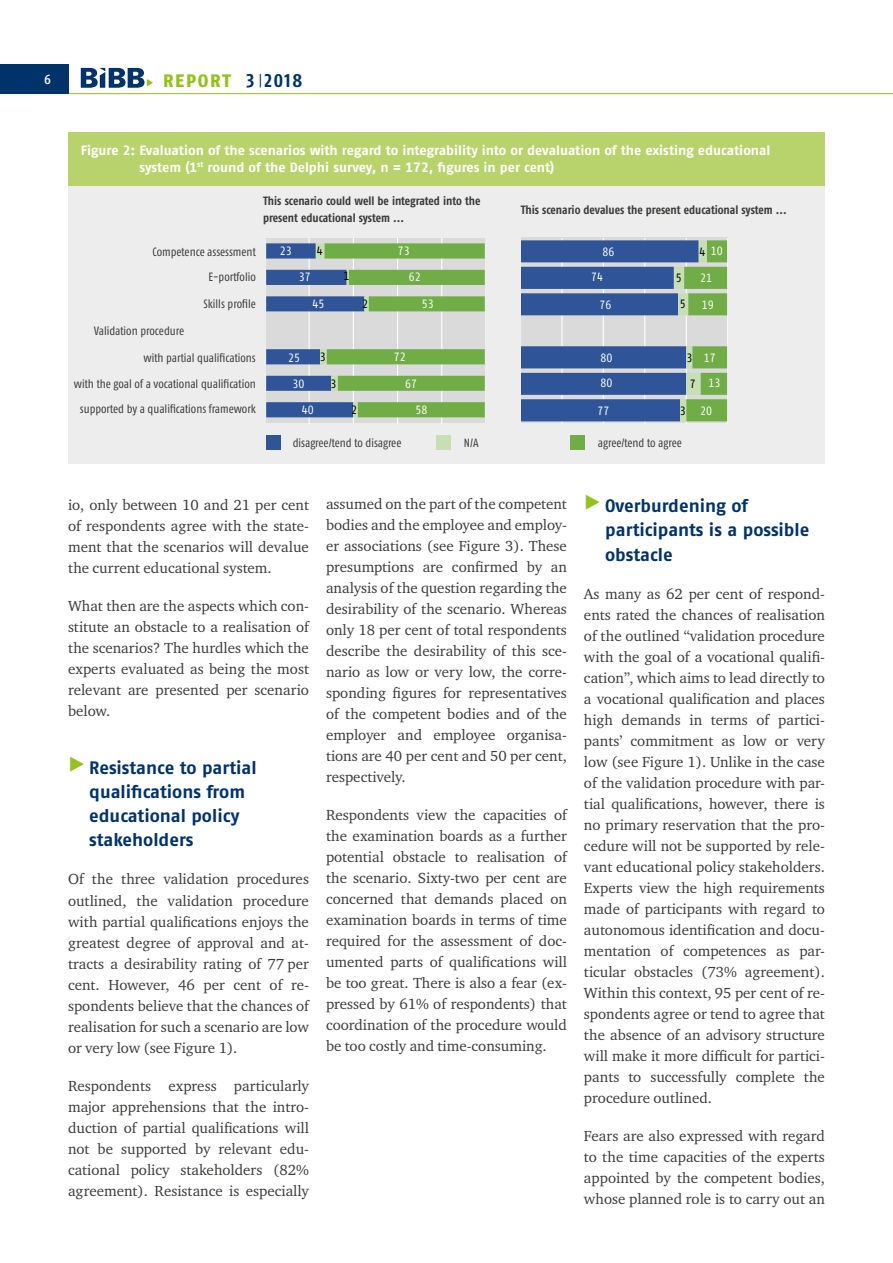
<style>
.page{position:relative;width:893px;height:1263px;background:#fff}
.page>*{position:absolute;margin:0;border:0;box-sizing:border-box;transform-origin:0 0}
.t1{font:700 18px/24px "Fago Pro";color:#00336a}
.t2{font:800 18px "Fago Pro";letter-spacing:.09em;color:#95c11f}
.Standard_p{font:15px/21px "Charter ITC Pro";color:#3c3c3b;text-align:justify}
.t3{font:700 13.5px/16.5px "Fago Pro";letter-spacing:-.005em;color:#fff}
.t4{font:500 13.5px "Fago Pro";color:#fff;scale:.9 1}
.t5{font:condensed 12px "Fago Pro";color:#3c3c3b}
.t6{font:700 condensed 12px/16.5px "Fago Pro";color:#3c3c3b}
.t7{font:condensed 12px/25.7px "Fago Pro";color:#fff}
.t8{font:condensed 12px/26.1px "Fago Pro";color:#000;text-align:center}
.s1{font-weight:700;font-stretch:condensed;font-size:19.5px;color:#00336a}
.s2{color:#000}
.s3{font-size:27px;color:#95c11f}
</style>
<div class="page">
<hr style="left:68px;top:93px;width:825px;height:1px;background:#95c11f">
<div style="left:0;top:64px;width:68px;height:30px;background:#00336a"></div>
<svg style="left:81px;top:68px;width:72px;height:20px"></svg>
<div style="left:68px;top:185px;width:757px;height:279px;background:#ededed"></div>
<div style="left:266px;top:238px;width:219px;height:185px;background:#dadada"></div>
<hr style="left:266px;top:238px;width:1px;height:185px;background:#fff">
<hr style="left:309px;top:238px;width:1px;height:185px;background:#fff">
<hr style="left:353px;top:238px;width:1px;height:185px;background:#fff">
<hr style="left:397px;top:238px;width:1px;height:185px;background:#fff">
<hr style="left:441px;top:238px;width:1px;height:185px;background:#fff">
<hr style="left:485px;top:238px;width:1px;height:185px;background:#fff">
<svg style="left:266px;top:243px;width:219px;height:174px"></svg>
<svg style="left:521px;top:237px;width:206px;height:186px"></svg>
<hr style="left:561px;top:238px;width:1px;height:185px;background:#fff">
<hr style="left:603px;top:238px;width:1px;height:185px;background:#fff">
<hr style="left:644px;top:238px;width:1px;height:185px;background:#fff">
<hr style="left:686px;top:238px;width:1px;height:185px;background:#fff">
<hr style="left:727px;top:238px;width:1px;height:185px;background:#fff">
<svg style="left:521px;top:240px;width:206px;height:181px;background:#6a88a1"></svg>
<div style="left:436px;top:435px;width:15px;height:15px;background:#c6dfb5"></div>
<div style="left:570px;top:435px;width:15px;height:15px;background:#70ad47"></div>
<div style="left:266px;top:435px;width:15px;height:15px;background:#2f5598"></div>
<div style="left:68px;top:132px;width:757px;height:53px;background:#b9d36c"></div>
<p class="t4" style="left:44px;top:71px;width:9px">6</p>
<p class="t2" style="left:163px;top:70px;width:141px">REPORT <span class="s1">3</span> <sup>|</sup><span class="s1">2018</span></p>
<p class="t3" style="left:140px;top:142px;width:632px;text-indent:-59px">Figure 2: Evaluation of the scenarios with regard to integrability into or devaluation of the existing educational system (1<sup>st</sup> round of the Delphi survey, n = 172, figures in per cent)</p>
<p class="t6" style="left:263px;top:193px;width:219px">This scenario could well be integrated into the present educational system ...</p>
<p class="t5" style="left:153px;top:244px;width:105px">Competence assessment</p>
<p class="t5" style="left:208px;top:269px;width:49px">E-portfolio</p>
<p class="t7" style="left:280px;top:238px;width:13px">23</p>
<p class="t7" style="left:409px;top:238px;width:13px;line-height:26.2px;text-indent:-11px">73<br>62</p>
<p class="t8" style="left:317px;top:238px;width:7px">4</p>
<p class="t8" style="left:344px;top:263px;width:7px">1</p>
<p class="t7" style="left:299px;top:264px;width:13px">37</p>
<p class="t5" style="left:204px;top:296px;width:54px">Skills profile</p>
<p class="t7" style="left:313px;top:291px;width:13px">45</p>
<p class="t8" style="left:362px;top:291px;width:7px">2</p>
<p class="t7" style="left:422px;top:291px;width:13px">53</p>
<p class="t5" style="left:94px;top:324px;width:91px">Validation procedure</p>
<p class="t6" style="left:521px;top:201px;width:267px">This scenario devalues the present educational system ...</p>
<p class="t7" style="left:591px;top:239px;width:25px;line-height:25.2px;text-indent:11px">86<br>74</p>
<p class="t7" style="left:600px;top:292px;width:13px">76</p>
<p class="t8" style="left:676px;top:265px;width:12px">5<br>5</p>
<p class="t7" style="left:699px;top:238px;width:25px"><span class="s2">4</span> 10</p>
<p class="t7" style="left:700px;top:265px;width:13px">21</p>
<p class="t7" style="left:702px;top:292px;width:13px">19</p>
<p class="t5" style="left:144px;top:350px;width:114px">with partial qualifications</p>
<p class="t5" style="left:74px;top:376px;width:183px">with the goal of a vocational qualification</p>
<p class="t5" style="left:80px;top:402px;width:177px">supported by a qualifications framework</p>
<p class="t8" style="left:320px;top:344px;width:7px">3</p>
<p class="t7" style="left:394px;top:344px;width:13px">72</p>
<p class="t7" style="left:600px;top:345px;width:13px">80<br>80</p>
<p class="t7" style="left:288px;top:345px;width:13px">25</p>
<p class="t7" style="left:302px;top:371px;width:13px;text-indent:-9px">30<br>40</p>
<p class="t8" style="left:686px;top:344px;width:7px">3</p>
<p class="t8" style="left:690px;top:371px;width:7px">7</p>
<p class="t7" style="left:704px;top:345px;width:18px;text-align:center">17<br>13</p>
<p class="t7" style="left:405px;top:371px;width:13px">67</p>
<p class="t8" style="left:331px;top:371px;width:7px">3</p>
<p class="t7" style="left:415px;top:397px;width:13px">58</p>
<p class="t8" style="left:351px;top:396px;width:7px">2</p>
<p class="t5" style="left:293px;top:436px;width:110px">disagree/tend to disagree</p>
<p class="t5" style="left:464px;top:436px;width:16px">N/A</p>
<p class="t5" style="left:598px;top:436px;width:86px">agree/tend to agree</p>
<p class="t7" style="left:700px;top:398px;width:13px">20</p>
<p class="t8" style="left:680px;top:398px;width:7px">3</p>
<p class="t7" style="left:597px;top:398px;width:13px">77</p>
<p class="Standard_p" style="left:68px;top:494px;width:242px">io, only between 10 and 21 per cent of respondents agree with the state&shy;ment that the scenarios will devalue the current educational system.</p>
<p class="Standard_p" style="left:68px;top:595px;width:242px">What then are the aspects which con&shy;stitute an obstacle to a realisation of the scenarios? The hurdles which the experts evaluated as being the most relevant are presented per scenario below.</p>
<p class="t1" style="left:89px;top:756px;width:169px;text-indent:-21px"><span class="s3">▶</span> Resistance to partial qualifications from educational policy stakeholders</p>
<p class="Standard_p" style="left:68px;top:869px;width:242px">Of the three validation procedures outlined, the validation procedure with partial qualifications enjoys the greatest degree of approval and at&shy;tracts a desirability rating of 77 per cent. However, 46 per cent of re&shy;spondents believe that the chances of realisation for such a scenario are low or very low (see Figure 1).</p>
<p class="Standard_p" style="left:68px;top:1075px;width:242px">Respondents express particularly major apprehensions that the intro&shy;duction of partial qualifications will not be supported by relevant edu&shy;cational policy stakeholders (82% agreement). Resistance is especially</p>
<p class="Standard_p" style="left:326px;top:493px;width:242px">assumed on the part of the competent bodies and the employee and employ&shy;er associations (see Figure 3). These presumptions are confirmed by an analysis of the question regarding the desirability of the scenario. Whereas only 18 per cent of total respondents describe the desirability of this sce&shy;nario as low or very low, the corre&shy;sponding figures for representatives of the competent bodies and of the employer and employee organisa&shy;tions are 40 per cent and 50 per cent, respectively.</p>
<p class="Standard_p" style="left:326px;top:804px;width:242px">Respondents view the capacities of the examination boards as a further potential obstacle to realisation of the scenario. Sixty-two per cent are concerned that demands placed on examination boards in terms of time required for the assessment of doc&shy;umented parts of qualifications will be too great. There is also a fear (ex&shy;pressed by 61% of respondents) that coordination of the procedure would be too costly and time-consuming.</p>
<p class="t1" style="left:605px;top:494px;width:206px;text-indent:-21px"><span class="s3">▶</span> Overburdening of participants is a possible obstacle</p>
<p class="Standard_p" style="left:584px;top:583px;width:242px">As many as 62 per cent of respond&shy;ents rated the chances of realisation of the outlined “validation procedure with the goal of a vocational qualifi&shy;cation”, which aims to lead directly to a vocational qualification and places high demands in terms of partici&shy;pants’ commitment as low or very low (see Figure 1). Unlike in the case of the validation procedure with par&shy;tial qualifications, however, there is no primary reservation that the pro&shy;cedure will not be supported by rele&shy;vant educational policy stakeholders.<br>Experts view the high requirements made of participants with regard to autonomous identification and docu&shy;mentation of competences as par&shy;ticular obstacles (73% agreement).<br>Within this context, 95 per cent of re&shy;spondents agree or tend to agree that the absence of an advisory structure will make it more difficult for partici&shy;pants to successfully complete the procedure outlined.</p>
<p class="Standard_p" style="left:584px;top:1125px;width:242px">Fears are also expressed with regard to the time capacities of the experts appointed by the competent bodies, whose planned role is to carry out an</p>
</div>
